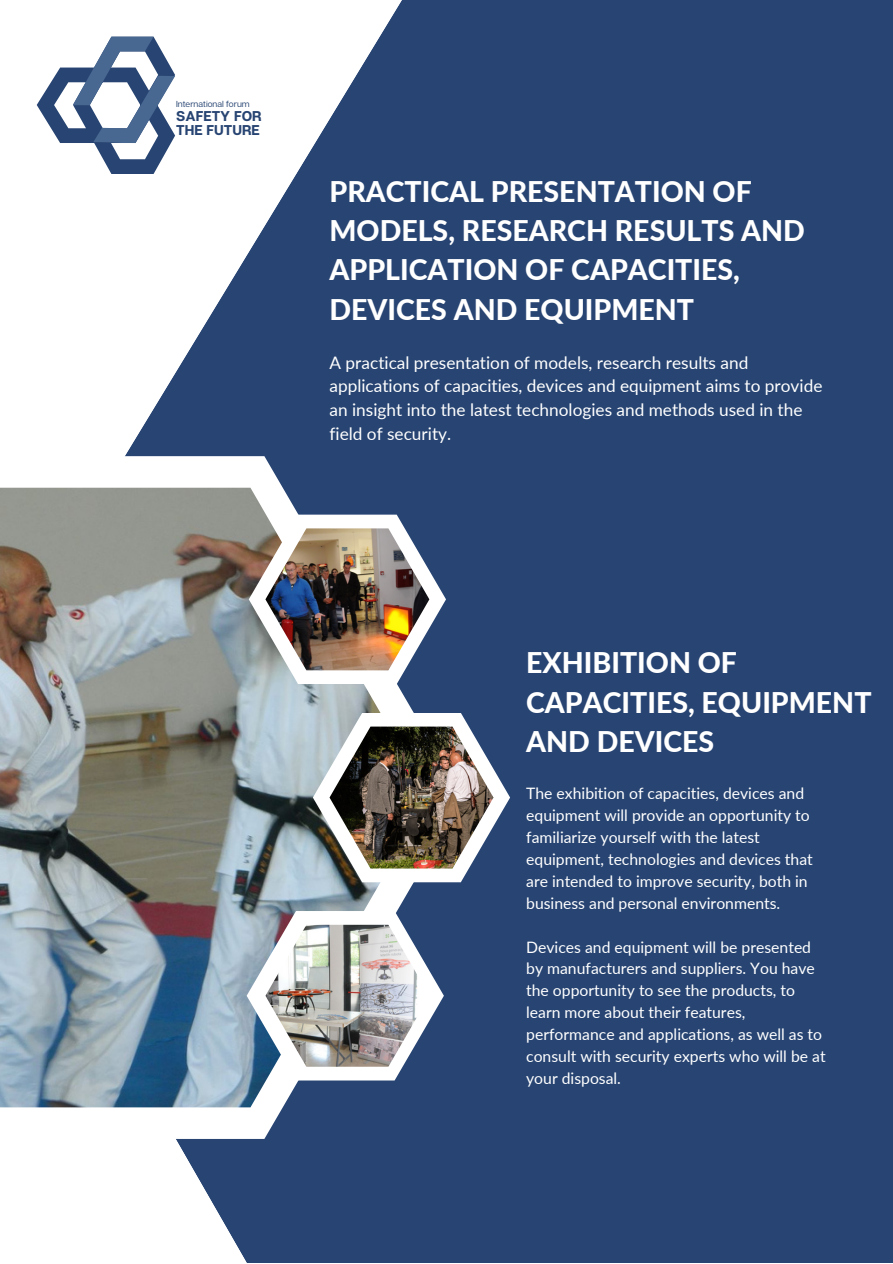
<style>
.page{position:relative;width:893px;height:1264px;background:#fff}
.page>*{position:absolute;margin:0;border:0;box-sizing:border-box;transform-origin:0 0}
.t1{font:800 28.5px/39.3px "Lato";color:#fff}
.t2{font:17.25px/23.5px "Lato";color:#fff}
.t3{font:15.75px/21.9px "Lato";color:#fff}
.t4{font:700 14.25px "Articulat CF";color:#274472}
.t5{font:8.7px "Articulat CF";color:#274472}
</style>
<div class="page">
<div style="left:0;top:0;width:892px;height:1262px;background:#274472"></div>
<svg style="left:0;top:0;width:402px;height:456px;fill:#fff"></svg>
<svg style="left:0;top:1138px;width:265px;height:124px;fill:#fff"></svg>
<svg style="left:0;top:456px;width:461px;height:682px"></svg>
<img style="left:0;top:487px;width:429px;height:620px">
<svg style="left:313px;top:712px;width:197px;height:170px"></svg>
<svg style="left:246px;top:911px;width:198px;height:169px"></svg>
<svg style="left:249px;top:514px;width:197px;height:170px"></svg>
<img style="left:265px;top:528px;width:164px;height:142px">
<img style="left:329px;top:726px;width:164px;height:142px">
<img style="left:265px;top:924px;width:164px;height:142px">
<svg style="left:37px;top:37px;width:138px;height:137px"></svg>
<p class="t5" style="left:176px;top:98px;width:75px">International forum</p>
<p class="t4" style="left:176px;top:107px;width:87px">SAFETY FOR</p>
<p class="t4" style="left:176px;top:121px;width:85px">THE FUTURE</p>
<p class="t1" style="left:329px;top:171px;width:477px">PRACTICAL PRESENTATION OF<br>MODELS, RESEARCH RESULTS AND<br>APPLICATION OF CAPACITIES,<br>DEVICES AND EQUIPMENT</p>
<p class="t2" style="left:329px;top:350px;width:494px">A practical presentation of models, research results and applications of capacities, devices and equipment aims to provide an insight into the latest technologies and methods used in the field of security.</p>
<p class="t1" style="left:526px;top:642px;width:347px">EXHIBITION OF<br>CAPACITIES, EQUIPMENT<br>AND DEVICES</p>
<p class="t3" style="left:526px;top:782px;width:288px">The exhibition of capacities, devices and equipment will provide an opportunity to familiarize yourself with the latest equipment, technologies and devices that are intended to improve security, both in business and personal environments.</p>
<p class="t3" style="left:526px;top:935px;width:301px">Devices and equipment will be presented by manufacturers and suppliers. You have the opportunity to see the products, to learn more about their features, performance and applications, as well as to consult with security experts who will be at your disposal.</p>
</div>
